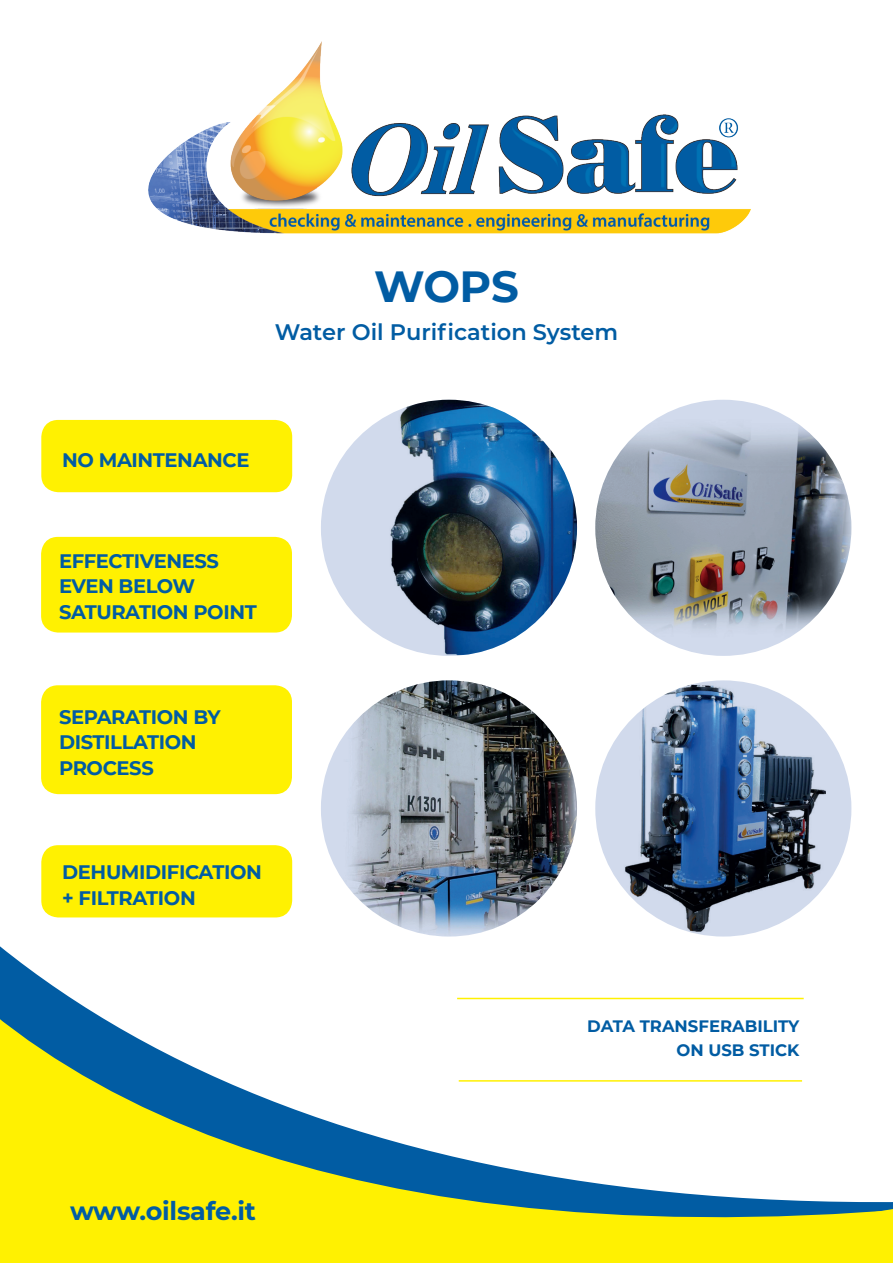
<style>
.page{position:relative;width:893px;height:1263px;background:#fff}
.page>*{position:absolute;margin:0;border:0;box-sizing:border-box;transform-origin:0 0}
.t1{font:700 43.5px "Montserrat";color:#015ca3}
.t2{font:700 25.5px "Montserrat";letter-spacing:-.01em;color:#015ca3}
.t3{font:600 22.5px "Montserrat";color:#015ca3}
.t4{font:700 19.5px/25.5px "Montserrat";letter-spacing:-.02em;color:#015ca3}
.t5{font:700 16.5px/24px "Montserrat";color:#015ca3;text-align:right}
</style>
<div class="page">
<svg style="left:0;top:815px;width:893px;height:448px"></svg>
<div style="left:595px;top:400px;width:256px;height:256px;background:#d1daec;border-radius:50%"></div>
<img style="left:595px;top:415px;width:256px;height:227px">
<div style="left:321px;top:400px;width:256px;height:256px;background:#d1daec;border-radius:50%"></div>
<img style="left:373px;top:400px;width:204px;height:256px">
<div style="left:595px;top:680px;width:256px;height:256px;background:#d1daec;border-radius:50%"></div>
<img style="left:621px;top:680px;width:204px;height:256px">
<div style="left:41px;top:420px;width:251px;height:72px;background:#fff101;border-radius:17px"></div>
<div style="left:41px;top:845px;width:251px;height:72px;background:#fff101;border-radius:17px"></div>
<div style="left:41px;top:537px;width:251px;height:95px;background:#fff101;border-radius:17px"></div>
<div style="left:41px;top:685px;width:251px;height:109px;background:#fff101;border-radius:17px"></div>
<hr style="left:457px;top:998px;width:347px;height:1px;background:#fff101">
<hr style="left:459px;top:1080px;width:343px;height:2px;background:#fff101">
<img style="left:148px;top:41px;width:602px;height:193px">
<div style="left:321px;top:680px;width:256px;height:256px;background:#d1daec;border-radius:50%"></div>
<img style="left:341px;top:680px;width:236px;height:256px">
<h1 class="t1" style="left:374px;top:255px;width:146px">WOPS</h1>
<p class="t3" style="left:275px;top:316px;width:345px">Water Oil Purification System</p>
<p class="t4" style="left:62px;top:446px;width:189px">NO MAINTENANCE</p>
<p class="t4" style="left:59px;top:547px;width:199px">EFFECTIVENESS<br>EVEN BELOW<br>SATURATION POINT</p>
<p class="t4" style="left:59px;top:703px;width:163px">SEPARATION BY<br>DISTILLATION<br>PROCESS</p>
<p class="t4" style="left:62px;top:859px;width:201px">DEHUMIDIFICATION + FILTRATION</p>
<p class="t5" style="left:587px;top:1013px;width:214px">DATA TRANSFERABILITY<br>ON USB STICK</p>
<h2 class="t2" style="left:70px;top:1192px;width:187px">www.oilsafe.it</h2>
</div>
